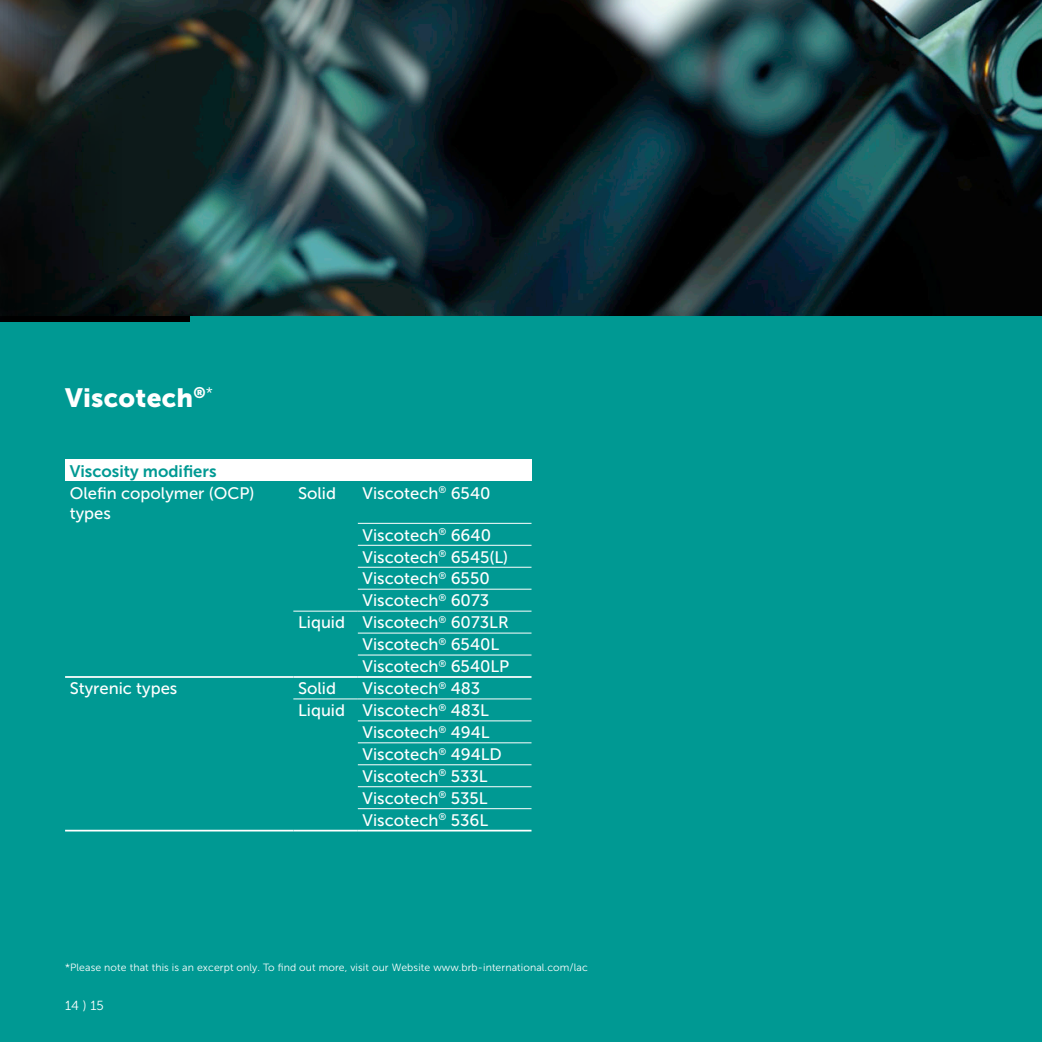
<style>
.page{position:relative;width:1042px;height:1042px;background:#009993}
.page>*{position:absolute;margin:0;border:0;box-sizing:border-box;transform-origin:0 0}
.t1{font:26.25px "Museo Sans 900";letter-spacing:.01em;color:#fff}
.t2{font:16.62px/19.9px "Museo Sans 500";color:#fff}
.t3{font:16.62px "Museo Sans 700";color:#009993}
.t4{font:13.12px "Museo Sans 300";color:#fff}
.t5{font:10.5px "Museo Sans 300";letter-spacing:.01em;color:#fff}
</style>
<div class="page">
<div style="left:65px;top:459px;width:466px;height:22px;background:#fff"></div>
<hr style="left:358px;top:523px;width:173px;height:1px;background:#fff">
<hr style="left:358px;top:545px;width:173px;height:1px;background:#fff">
<hr style="left:358px;top:567px;width:173px;height:1px;background:#fff">
<hr style="left:358px;top:589px;width:173px;height:1px;background:#fff">
<hr style="left:293px;top:611px;width:65px;height:1px;background:#fff">
<hr style="left:358px;top:611px;width:173px;height:1px;background:#fff">
<hr style="left:358px;top:632px;width:173px;height:1px;background:#fff">
<hr style="left:358px;top:654px;width:173px;height:1px;background:#fff">
<hr style="left:65px;top:676px;width:228px;height:2px;background:#fff">
<hr style="left:293px;top:676px;width:65px;height:2px;background:#fff">
<hr style="left:358px;top:676px;width:173px;height:2px;background:#fff">
<hr style="left:293px;top:698px;width:65px;height:1px;background:#fff">
<hr style="left:358px;top:698px;width:173px;height:1px;background:#fff">
<hr style="left:358px;top:720px;width:173px;height:1px;background:#fff">
<hr style="left:358px;top:742px;width:173px;height:1px;background:#fff">
<hr style="left:358px;top:764px;width:173px;height:1px;background:#fff">
<hr style="left:358px;top:786px;width:173px;height:1px;background:#fff">
<hr style="left:358px;top:808px;width:173px;height:1px;background:#fff">
<hr style="left:65px;top:830px;width:228px;height:1px;background:#fff">
<hr style="left:293px;top:830px;width:65px;height:1px;background:#fff">
<hr style="left:358px;top:830px;width:173px;height:1px;background:#fff">
<img style="left:0;top:0;width:1042px;height:315px">
<p class="t1" style="left:65px;top:383px;width:149px">Viscotech<sup>®</sup><sup>*</sup></p>
<p class="t3" style="left:70px;top:462px;width:148px">Viscosity modifiers</p>
<p class="t2" style="left:70px;top:483px;width:186px">Olefin copolymer (OCP) types</p>
<p class="t2" style="left:298px;top:483px;width:39px">Solid</p>
<p class="t2" style="left:362px;top:483px;width:129px">Viscotech<sup>®</sup> 6540</p>
<p class="t2" style="left:362px;top:525px;width:130px">Viscotech<sup>®</sup> 6640</p>
<p class="t2" style="left:362px;top:547px;width:147px">Viscotech<sup>®</sup> 6545(L)</p>
<p class="t2" style="left:362px;top:569px;width:129px">Viscotech<sup>®</sup> 6550</p>
<p class="t2" style="left:362px;top:591px;width:128px">Viscotech<sup>®</sup> 6073</p>
<p class="t2" style="left:298px;top:613px;width:48px">Liquid</p>
<p class="t2" style="left:362px;top:613px;width:148px">Viscotech<sup>®</sup> 6073LR</p>
<p class="t2" style="left:362px;top:634px;width:138px">Viscotech<sup>®</sup> 6540L</p>
<p class="t2" style="left:362px;top:656px;width:148px">Viscotech<sup>®</sup> 6540LP</p>
<p class="t2" style="left:70px;top:678px;width:109px">Styrenic types</p>
<p class="t2" style="left:298px;top:678px;width:39px">Solid</p>
<p class="t2" style="left:362px;top:678px;width:119px">Viscotech<sup>®</sup> 483</p>
<p class="t2" style="left:298px;top:700px;width:48px">Liquid</p>
<p class="t2" style="left:362px;top:700px;width:128px">Viscotech<sup>®</sup> 483L</p>
<p class="t2" style="left:362px;top:722px;width:128px">Viscotech<sup>®</sup> 494L</p>
<p class="t2" style="left:362px;top:744px;width:141px">Viscotech<sup>®</sup> 494LD</p>
<p class="t2" style="left:362px;top:766px;width:127px">Viscotech<sup>®</sup> 533L</p>
<p class="t2" style="left:362px;top:788px;width:127px">Viscotech<sup>®</sup> 535L</p>
<p class="t2" style="left:362px;top:810px;width:127px">Viscotech<sup>®</sup> 536L</p>
<p class="t5" style="left:65px;top:962px;width:524px">*Please note that this is an excerpt only. To find out more, visit our Website www.brb-international.com/lac</p>
<p class="t4" style="left:65px;top:998px;width:40px">14 ) 15</p>
</div>
